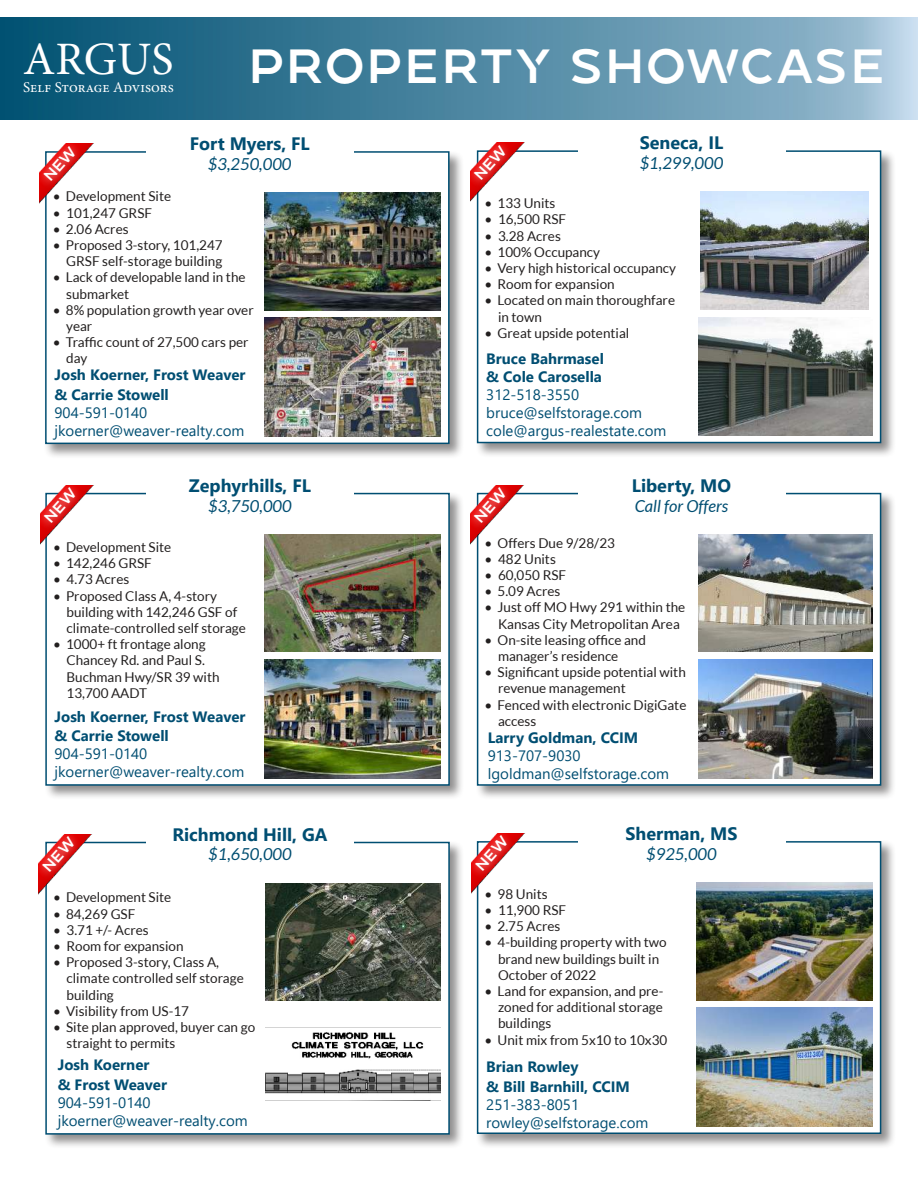
<style>
.page{position:relative;width:918px;height:1188px;background:#fff}
.page>*{position:absolute;margin:0;border:0;box-sizing:border-box;transform-origin:0 0}
.t1{font:48px "RM Connect";letter-spacing:.04em;color:#fff}
.t2{font:46.5px "Minion Pro";color:#fff}
.t3{font:700 18px "Segoe UI";color:#004e72}
.t4{font:italic 16.5px "Lato";color:#004e72}
.t5{font:15px/18px "Segoe UI";color:#004e72}
.t6{font:700 15px/19.8px "Segoe UI";color:#004e72}
.t7{font:15px "Minion Pro";color:#fff}
.t8{font:13.5px/16.2px "Lato";color:#221f1f}
</style>
<div class="page">
<img style="left:0;top:18px;width:918px;height:101px">
<div style="left:44px;top:150px;width:420px;height:309px;background:#221f1f;opacity:.5"></div>
<div style="left:45px;top:151px;width:405px;height:293px;background:#fff;border:2px solid #004e72"></div>
<div style="left:146px;top:137px;width:208px;height:40px;background:#fff"></div>
<img style="left:265px;top:318px;width:175px;height:118px">
<img style="left:40px;top:144px;width:59px;height:66px">
<img style="left:265px;top:193px;width:175px;height:117px">
<div style="left:44px;top:491px;width:421px;height:310px;background:#221f1f;opacity:.5"></div>
<div style="left:45px;top:493px;width:405px;height:293px;background:#fff;border:2px solid #004e72"></div>
<div style="left:146px;top:479px;width:208px;height:40px;background:#fff"></div>
<img style="left:265px;top:659px;width:175px;height:119px">
<img style="left:40px;top:485px;width:59px;height:66px">
<img style="left:265px;top:534px;width:175px;height:118px">
<div style="left:475px;top:149px;width:421px;height:309px;background:#221f1f;opacity:.5"></div>
<div style="left:477px;top:150px;width:404px;height:293px;background:#fff;border:2px solid #004e72"></div>
<div style="left:578px;top:136px;width:207px;height:41px;background:#fff"></div>
<img style="left:698px;top:317px;width:174px;height:119px">
<img style="left:701px;top:192px;width:168px;height:117px">
<img style="left:470px;top:143px;width:59px;height:66px">
<div style="left:475px;top:491px;width:421px;height:310px;background:#221f1f;opacity:.5"></div>
<div style="left:477px;top:493px;width:404px;height:293px;background:#fff;border:2px solid #004e72"></div>
<div style="left:578px;top:479px;width:207px;height:40px;background:#fff"></div>
<img style="left:698px;top:659px;width:174px;height:119px">
<img style="left:698px;top:534px;width:174px;height:118px">
<img style="left:470px;top:485px;width:59px;height:66px">
<div style="left:44px;top:840px;width:421px;height:310px;background:#221f1f;opacity:.5"></div>
<div style="left:45px;top:842px;width:405px;height:293px;background:#fff;border:2px solid #004e72"></div>
<div style="left:146px;top:828px;width:208px;height:40px;background:#fff"></div>
<img style="left:265px;top:1027px;width:175px;height:67px">
<img style="left:265px;top:883px;width:175px;height:118px">
<img style="left:39px;top:834px;width:59px;height:66px">
<div style="left:475px;top:840px;width:421px;height:309px;background:#221f1f;opacity:.5"></div>
<div style="left:477px;top:841px;width:404px;height:293px;background:#fff;border:2px solid #004e72"></div>
<div style="left:578px;top:827px;width:207px;height:40px;background:#fff"></div>
<img style="left:696px;top:1008px;width:176px;height:118px">
<img style="left:472px;top:833px;width:59px;height:67px">
<img style="left:696px;top:882px;width:176px;height:118px">
<svg style="left:39px;top:143px;width:51px;height:52px"></svg>
<svg style="left:40px;top:485px;width:50px;height:51px"></svg>
<svg style="left:461px;top:142px;width:59px;height:52px"></svg>
<svg style="left:461px;top:485px;width:59px;height:51px"></svg>
<svg style="left:38px;top:834px;width:51px;height:51px"></svg>
<svg style="left:462px;top:833px;width:60px;height:51px"></svg>
<h2 class="t2" style="left:23px;top:31px;width:152px">ARGUS</h2>
<p class="t7" style="left:23px;top:78px;width:152px">Self Storage Advisors</p>
<h1 class="t1" style="left:249px;top:39px;width:638px">PROPERTY SHOWCASE</h1>
<h3 class="t3" style="left:190px;top:137px;width:122px">Fort Myers, FL</h3>
<p class="t4" style="left:208px;top:156px;width:85px">$3,250,000</p>
<h3 class="t3" style="left:640px;top:136px;width:85px">Seneca, IL</h3>
<p class="t4" style="left:640px;top:156px;width:85px">$1,299,000</p>
<p class="t8" style="left:53px;top:189px;width:120px">• Development Site</p>
<p class="t8" style="left:53px;top:206px;width:101px">• 101,247 GRSF</p>
<p class="t8" style="left:53px;top:222px;width:77px">• 2.06 Acres</p>
<p class="t8" style="left:53px;top:238px;width:171px;text-align:right">• Proposed 3-story, 101,247<br>GRSF self-storage building</p>
<p class="t8" style="left:66px;top:270px;width:181px;text-indent:-14px">• Lack of developable land in the submarket</p>
<p class="t8" style="left:66px;top:303px;width:189px;text-indent:-14px">• 8% population growth year over year</p>
<p class="t8" style="left:66px;top:334px;width:184px;text-indent:-14px">• Traf昀椀c count of 27,500 cars per day</p>
<p class="t6" style="left:55px;top:367px;width:193px">Josh Koerner, Frost Weaver &amp; Carrie Stowell</p>
<p class="t5" style="left:55px;top:405px;width:191px">904-591-0140 jkoerner@weaver-realty.com</p>
<h3 class="t3" style="left:189px;top:478px;width:124px">Zephyrhills, FL</h3>
<p class="t4" style="left:208px;top:498px;width:85px">$3,750,000</p>
<p class="t8" style="left:53px;top:540px;width:120px">• Development Site</p>
<p class="t8" style="left:53px;top:556px;width:100px">• 142,246 GRSF</p>
<p class="t8" style="left:53px;top:572px;width:78px">• 4.73 Acres</p>
<p class="t8" style="left:67px;top:589px;width:181px;text-indent:-14px">• Proposed Class A, 4-story building with 142,246 GSF of climate-controlled self storage</p>
<p class="t8" style="left:67px;top:637px;width:155px;text-indent:-14px">• 1000+ ft frontage along<br>Chancey Rd. and Paul S.<br>Buchman Hwy/SR 39 with<br>13,700 AADT</p>
<p class="t6" style="left:55px;top:708px;width:193px">Josh Koerner, Frost Weaver &amp; Carrie Stowell</p>
<p class="t5" style="left:55px;top:747px;width:191px">904-591-0140 jkoerner@weaver-realty.com</p>
<h3 class="t3" style="left:172px;top:827px;width:157px">Richmond Hill, GA</h3>
<p class="t4" style="left:208px;top:847px;width:85px">$1,650,000</p>
<p class="t8" style="left:53px;top:890px;width:120px">• Development Site</p>
<p class="t8" style="left:53px;top:907px;width:84px">• 84,269 GSF</p>
<p class="t8" style="left:53px;top:923px;width:97px">• 3.71 +/- Acres</p>
<p class="t8" style="left:53px;top:939px;width:132px">• Room for expansion</p>
<p class="t8" style="left:67px;top:955px;width:179px;text-indent:-14px">• Proposed 3-story, Class A, climate controlled self storage building</p>
<p class="t8" style="left:53px;top:1004px;width:137px">• Visibility from US-17</p>
<p class="t8" style="left:67px;top:1020px;width:190px;text-indent:-14px">• Site plan approved, buyer can go straight to permits</p>
<p class="t6" style="left:58px;top:1056px;width:111px">Josh Koerner<br>&amp; Frost Weaver</p>
<p class="t5" style="left:58px;top:1095px;width:191px">904-591-0140 jkoerner@weaver-realty.com</p>
<p class="t8" style="left:485px;top:196px;width:72px">• 133 Units</p>
<p class="t8" style="left:485px;top:212px;width:83px">• 16,500 RSF</p>
<p class="t8" style="left:485px;top:228px;width:78px">• 3.28 Acres</p>
<p class="t8" style="left:485px;top:245px;width:117px">• 100% Occupancy</p>
<p class="t8" style="left:485px;top:261px;width:193px">• Very high historical occupancy</p>
<p class="t8" style="left:485px;top:277px;width:132px">• Room for expansion</p>
<p class="t8" style="left:498px;top:293px;width:179px;text-indent:-14px">• Located on main thoroughfare in town</p>
<p class="t8" style="left:485px;top:326px;width:146px">• Great upside potential</p>
<p class="t6" style="left:486px;top:351px;width:119px;line-height:18px">Bruce Bahrmasel &amp; Cole Carosella</p>
<p class="t5" style="left:486px;top:387px;width:182px">312-518-3550 bruce@selfstorage.com cole@argus-realestate.com</p>
<h3 class="t3" style="left:632px;top:478px;width:101px">Liberty, MO</h3>
<p class="t4" style="left:635px;top:498px;width:95px">Call for Offers</p>
<p class="t8" style="left:485px;top:535px;width:132px">• Offers Due 9/28/23</p>
<p class="t8" style="left:485px;top:552px;width:73px">• 482 Units</p>
<p class="t8" style="left:485px;top:568px;width:83px">• 60,050 RSF</p>
<p class="t8" style="left:485px;top:584px;width:77px">• 5.09 Acres</p>
<p class="t8" style="left:498px;top:600px;width:189px;text-indent:-14px">• Just off MO Hwy 291 within the<br>Kansas City Metropolitan Area</p>
<p class="t8" style="left:498px;top:632px;width:149px;text-indent:-14px">• On-site leasing of昀椀ce and manager’s residence</p>
<p class="t8" style="left:498px;top:664px;width:189px;text-indent:-14px">• Signi昀椀cant upside potential with revenue management</p>
<p class="t8" style="left:498px;top:697px;width:190px;text-indent:-14px">• Fenced with electronic DigiGate access</p>
<p class="t6" style="left:488px;top:729px;width:152px">Larry Goldman, CCIM</p>
<p class="t5" style="left:488px;top:748px;width:183px">913-707-9030 lgoldman@selfstorage.com</p>
<h3 class="t3" style="left:625px;top:826px;width:114px">Sherman, MS</h3>
<p class="t4" style="left:646px;top:846px;width:72px">$925,000</p>
<p class="t8" style="left:485px;top:887px;width:65px">• 98 Units</p>
<p class="t8" style="left:485px;top:903px;width:83px">• 11,900 RSF</p>
<p class="t8" style="left:485px;top:919px;width:77px">• 2.75 Acres</p>
<p class="t8" style="left:498px;top:935px;width:170px;text-indent:-14px">• 4-building property with two brand new buildings built in<br>October of 2022</p>
<p class="t8" style="left:498px;top:984px;width:167px;text-align:justify;text-indent:-14px">• Land for expansion, and pre&shy;zoned for additional storage buildings</p>
<p class="t8" style="left:485px;top:1033px;width:184px">• Unit mix from 5x10 to 10x30</p>
<p class="t6" style="left:486px;top:1058px;width:145px">Brian Rowley<br>&amp; Bill Barnhill, CCIM</p>
<p class="t5" style="left:486px;top:1097px;width:164px">251-383-8051 rowley@selfstorage.com</p>
</div>
